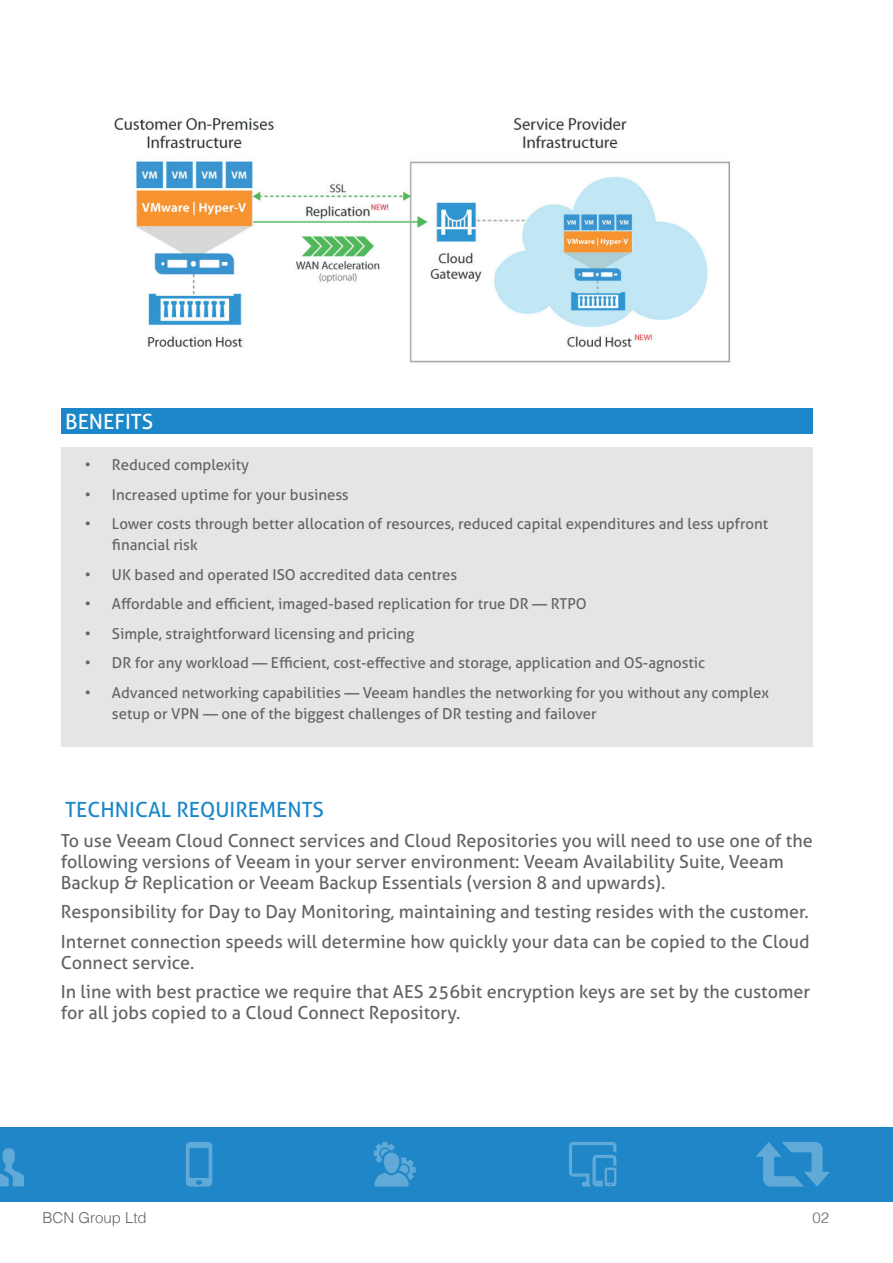
<style>
.page{position:relative;width:893px;height:1263px;background:#fff}
.page>*{position:absolute;margin:0;border:0;box-sizing:border-box;transform-origin:0 0}
.t1{font:21px "Aller";color:#1c87c8}
.t2{font:21px "Aller";color:#fff}
.t3{font:18px/21px "Aller";color:#636366}
.t4{font:15px/21px "Aller";color:#636366}
.t5{font:300 15px "Helvetica";color:#636366}
</style>
<div class="page">
<div style="left:0;top:1127px;width:893px;height:74px;background:#1f87c8"></div>
<svg style="left:569px;top:1142px;width:47px;height:44px"></svg>
<svg style="left:374px;top:1142px;width:42px;height:44px"></svg>
<svg style="left:0;top:1148px;width:24px;height:38px"></svg>
<svg style="left:186px;top:1142px;width:26px;height:44px"></svg>
<svg style="left:756px;top:1142px;width:74px;height:44px"></svg>
<img style="left:114px;top:117px;width:616px;height:246px">
<div style="left:61px;top:448px;width:751px;height:299px;background:#e4e5e5"></div>
<div style="left:61px;top:408px;width:751px;height:26px;background:#1c87c8"></div>
<h1 class="t2" style="left:65px;top:408px;width:88px">benefits</h1>
<p class="t4" style="left:85px;top:454px;width:166px">• Reduced complexity</p>
<p class="t4" style="left:85px;top:484px;width:265px">• Increased uptime for your business</p>
<p class="t4" style="left:112px;top:513px;width:658px;text-indent:-27px">• Lower costs through better allocation of resources, reduced capital expenditures and less upfront financial risk</p>
<p class="t4" style="left:85px;top:564px;width:374px">• UK based and operated ISO accredited data centres</p>
<p class="t4" style="left:85px;top:593px;width:503px">• Affordable and efficient, imaged-based replication for true DR — RTPO</p>
<p class="t4" style="left:85px;top:623px;width:331px">• Simple, straightforward licensing and pricing</p>
<p class="t4" style="left:85px;top:652px;width:622px">• DR for any workload — Efficient, cost-effective and storage, application and OS-agnostic</p>
<p class="t4" style="left:112px;top:682px;width:659px;text-indent:-27px">• Advanced networking capabilities — Veeam handles the networking for you without any complex setup or VPN — one of the biggest challenges of DR testing and failover</p>
<h1 class="t1" style="left:65px;top:797px;width:258px">technical requirements</h1>
<p class="t3" style="left:61px;top:830px;width:753px">To use Veeam Cloud Connect services and Cloud Repositories you will need to use one of the following versions of Veeam in your server environment: Veeam Availability Suite, Veeam<br>Backup &amp; Replication or Veeam Backup Essentials (version 8 and upwards).</p>
<p class="t3" style="left:61px;top:897px;width:750px;line-height:29.5px">Responsibility for Day to Day Monitoring, maintaining and testing resides with the customer.<br>Internet connection speeds will determine how quickly your data can be copied to the Cloud</p>
<p class="t3" style="left:61px;top:947px;width:751px;line-height:29.5px">Connect service.<br>In line with best practice we require that AES 256bit encryption keys are set by the customer</p>
<p class="t3" style="left:61px;top:1002px;width:401px">for all jobs copied to a Cloud Connect Repository.</p>
<p class="t5" style="left:43px;top:1204px;width:106px">BCN Group Ltd</p>
<p class="t5" style="left:812px;top:1204px;width:18px">02</p>
</div>
